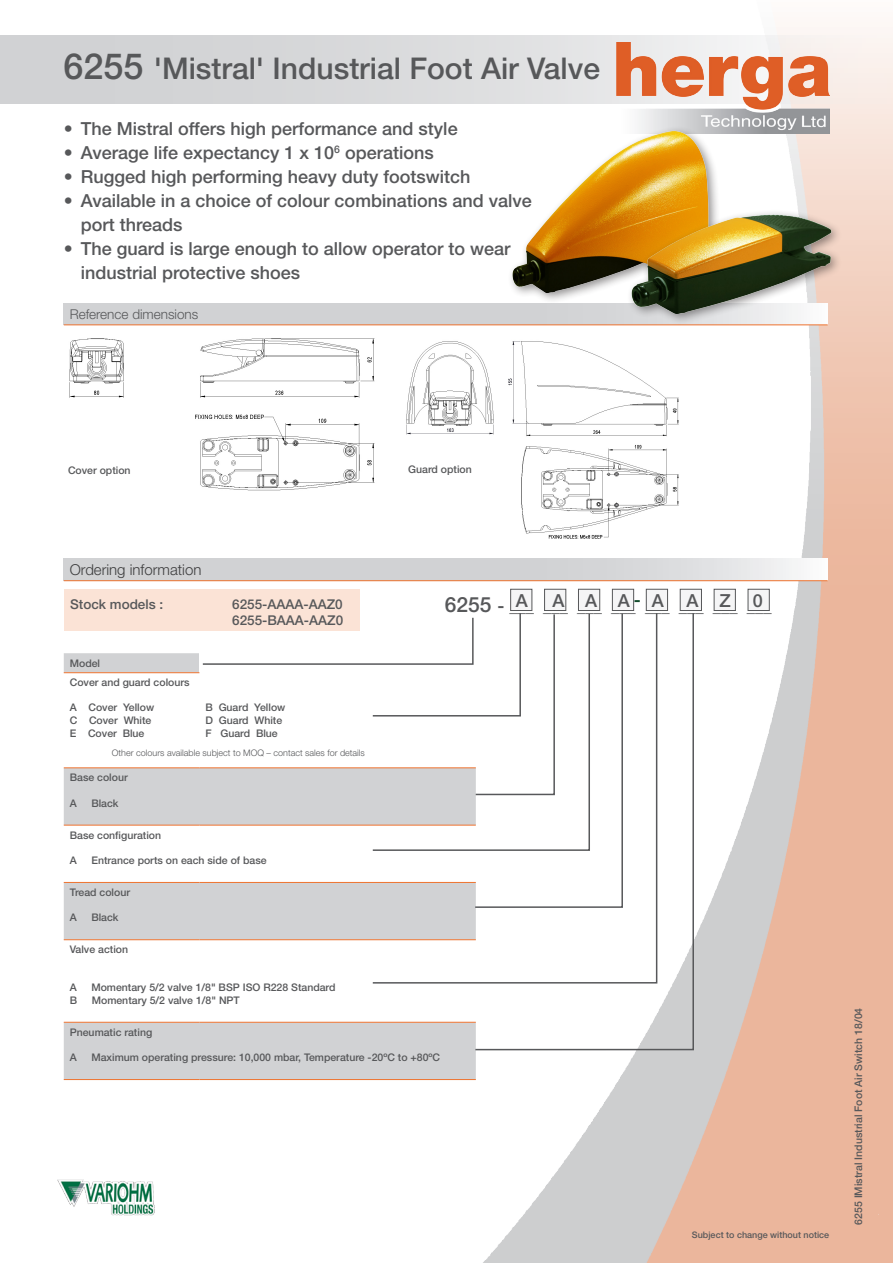
<style>
.page{position:relative;width:893px;height:1263px;background:#fff}
.page>*{position:absolute;margin:0;border:0;box-sizing:border-box;transform-origin:0 0}
.Herga_Main_Title{font:500 30px "Helvetica Neue LT Pro";color:#57585a}
.Herga_Table_Text_Lef{font:500 18px/24px "Helvetica Neue LT Pro";color:#57585a}
.Herga_Table_Text_Lef-2{font:500 16.5px "Helvetica Neue LT Pro";color:#57585a}
.Herga_Small_Table_Ti{font:300 15px "Helvetica Neue LT Pro";color:#3e3e3f}
.Herga_Table_Text_Lef-3{font:500 13.5px "Helvetica Neue LT Pro";color:#57585a}
.Herga_Descriptive_Te{font:300 13.5px "Helvetica Neue LT Pro";color:#57585a}
.Herga_Table_Text_Lef-4{font:500 10.5px "Helvetica Neue LT Pro";color:#57585a}
.Herga_Filename_Text{font:500 10.5px "Helvetica Neue LT Pro";color:#57585a}
.Herga_Table_Text{font:300 9px "Helvetica Neue LT Pro";color:#57585a}
.t1{font:500 9px "Helvetica Neue LT Pro";color:#57585a}
.s1{font-size:36px}
.s2{color:#124c2c}
.s3{font-size:21px}
.s4{font-size:18px}
</style>
<div class="page">
<img style="left:479px;top:27px;width:414px;height:1236px">
<div style="left:0;top:35px;width:893px;height:68px;background:linear-gradient(to right,#c9cccf,#f7f4f2)"></div>
<img style="left:617px;top:43px;width:212px;height:90px">
<img style="left:57px;top:1179px;width:98px;height:37px">
<div style="left:64px;top:589px;width:296px;height:41px;background:#fbe3d6"></div>
<div style="left:64px;top:303px;width:764px;height:22px;background:#d1d2d4"></div>
<hr style="left:64px;top:324px;width:764px;height:1px;background:#ed722e">
<div style="left:64px;top:653px;width:412px;height:426px;background:#d1d2d4"></div>
<svg style="left:64px;top:673px;width:410px;height:349px"></svg>
<hr style="left:64px;top:672px;width:135px;height:1px;background:#ed722e">
<hr style="left:64px;top:767px;width:135px;height:1px;background:#ed722e">
<hr style="left:199px;top:767px;width:277px;height:1px;background:#ed722e">
<hr style="left:64px;top:825px;width:135px;height:1px;background:#ed722e">
<hr style="left:199px;top:825px;width:277px;height:1px;background:#ed722e">
<hr style="left:64px;top:882px;width:135px;height:1px;background:#ed722e">
<hr style="left:199px;top:882px;width:277px;height:1px;background:#ed722e">
<hr style="left:64px;top:939px;width:135px;height:1px;background:#ed722e">
<hr style="left:199px;top:939px;width:277px;height:1px;background:#ed722e">
<hr style="left:64px;top:1022px;width:135px;height:1px;background:#ed722e">
<hr style="left:199px;top:1022px;width:277px;height:1px;background:#ed722e">
<hr style="left:64px;top:1079px;width:135px;height:1px;background:#ed722e">
<hr style="left:199px;top:1079px;width:277px;height:1px;background:#ed722e">
<svg style="left:371px;top:909px;width:103px;height:75px"></svg>
<div style="left:510px;top:589px;width:22px;height:22px;background:#f5f5f6;border:1px solid #57585a"></div>
<div style="left:544px;top:589px;width:22px;height:22px;background:#f5f5f6;border:1px solid #57585a"></div>
<div style="left:748px;top:589px;width:22px;height:22px;background:#f5f5f6;border:1px solid #57585a"></div>
<div style="left:714px;top:589px;width:22px;height:22px;background:#f5f5f6;border:1px solid #57585a"></div>
<div style="left:680px;top:589px;width:22px;height:22px;background:#f5f5f6;border:1px solid #57585a"></div>
<div style="left:646px;top:589px;width:22px;height:22px;background:#f5f5f6;border:1px solid #57585a"></div>
<div style="left:612px;top:589px;width:22px;height:22px;background:#f5f5f6;border:1px solid #57585a"></div>
<div style="left:578px;top:589px;width:22px;height:22px;background:#f5f5f6;border:1px solid #57585a"></div>
<svg style="left:201px;top:617px;width:273px;height:292px"></svg>
<svg style="left:474px;top:612px;width:221px;height:439px"></svg>
<img style="left:406px;top:333px;width:293px;height:209px">
<img style="left:69px;top:338px;width:306px;height:153px">
<img style="left:505px;top:124px;width:211px;height:177px">
<div style="left:627px;top:209px;width:216px;height:116px;background:#231f20;opacity:.5"></div>
<img style="left:621px;top:209px;width:222px;height:107px">
<svg style="left:64px;top:558px;width:764px;height:22px;background:#d6d7d9"></svg>
<hr style="left:64px;top:580px;width:764px;height:1px;background:#ed722e">
<p class="Herga_Main_Title" style="left:64px;top:51px;width:538px"><span class="s1">6255</span> 'Mistral' Industrial Foot Air Valve</p>
<p class="Herga_Table_Text_Lef" style="left:64px;top:116px;width:395px">• The Mistral offers high performance and style</p>
<p class="Herga_Table_Text_Lef" style="left:64px;top:140px;width:372px">• Average life expectancy 1 x 10<sup>6</sup> operations</p>
<p class="Herga_Table_Text_Lef" style="left:64px;top:164px;width:408px">• Rugged high performing heavy duty footswitch</p>
<p class="Herga_Table_Text_Lef" style="left:81px;top:188px;width:452px;text-indent:-17px">• Available in a choice of colour combinations and valve port threads</p>
<p class="Herga_Table_Text_Lef" style="left:81px;top:236px;width:431px;text-indent:-17px">• The guard is large enough to allow operator to wear industrial protective shoes</p>
<p class="Herga_Descriptive_Te" style="left:70px;top:306px;width:130px">Reference dimensions</p>
<p class="Herga_Table_Text_Lef-4" style="left:68px;top:463px;width:64px">Cover option</p>
<p class="Herga_Table_Text_Lef-4" style="left:408px;top:463px;width:65px">Guard option</p>
<p class="Herga_Small_Table_Ti" style="left:70px;top:560px;width:133px">Ordering information</p>
<p class="Herga_Table_Text_Lef" style="left:516px;top:588px;width:14px">A</p>
<p class="Herga_Table_Text_Lef" style="left:552px;top:588px;width:14px">A</p>
<p class="Herga_Table_Text_Lef" style="left:585px;top:588px;width:14px">A</p>
<p class="Herga_Table_Text_Lef" style="left:652px;top:588px;width:14px">A</p>
<p class="Herga_Table_Text_Lef" style="left:687px;top:588px;width:14px">A</p>
<p class="Herga_Table_Text_Lef" style="left:719px;top:588px;width:13px">Z</p>
<p class="Herga_Table_Text_Lef" style="left:753px;top:588px;width:12px">0</p>
<p class="Herga_Table_Text_Lef-3" style="left:70px;top:596px;width:95px">Stock models :</p>
<p class="Herga_Table_Text_Lef-3" style="left:232px;top:596px;width:112px">6255-AAAA-AAZ0</p>
<p class="Herga_Table_Text_Lef" style="left:618px;top:588px;width:24px">A<span class="s2">-</span></p>
<p class="Herga_Table_Text_Lef-3" style="left:232px;top:612px;width:113px">6255-BAAA-AAZ0</p>
<p class="Herga_Table_Text_Lef-2" style="left:445px;top:596px;width:328px"><span class="s3">6255</span> <span class="s4">-</span> ___ ___ ___ ___ ___ ___ ___ ___</p>
<p class="Herga_Table_Text_Lef-4" style="left:70px;top:657px;width:32px">Model</p>
<p class="Herga_Table_Text_Lef-4" style="left:70px;top:676px;width:121px">Cover and guard colours</p>
<p class="Herga_Table_Text_Lef-4" style="left:70px;top:701px;width:86px">A Cover - Yellow</p>
<p class="Herga_Table_Text_Lef-4" style="left:70px;top:714px;width:83px">C Cover - White</p>
<p class="Herga_Table_Text_Lef-4" style="left:70px;top:726px;width:76px">E Cover - Blue</p>
<p class="Herga_Table_Text_Lef-4" style="left:205px;top:701px;width:81px">B Guard - Yellow</p>
<p class="Herga_Table_Text_Lef-4" style="left:205px;top:714px;width:78px">D Guard - White</p>
<p class="Herga_Table_Text_Lef-4" style="left:205px;top:726px;width:74px">F Guard - Blue</p>
<p class="Herga_Table_Text" style="left:112px;top:748px;width:254px">Other colours available subject to MOQ – contact sales for details</p>
<p class="Herga_Table_Text_Lef-4" style="left:70px;top:771px;width:59px">Base colour</p>
<p class="Herga_Table_Text_Lef-4" style="left:70px;top:796px;width:9px">A</p>
<p class="Herga_Table_Text_Lef-4" style="left:91px;top:796px;width:29px">Black</p>
<p class="Herga_Table_Text_Lef-4" style="left:70px;top:828px;width:93px">Base configuration</p>
<p class="Herga_Table_Text_Lef-4" style="left:70px;top:854px;width:9px">A</p>
<p class="Herga_Table_Text_Lef-4" style="left:91px;top:854px;width:177px">Entrance ports on each side of base</p>
<p class="Herga_Table_Text_Lef-4" style="left:70px;top:886px;width:62px">Tread colour</p>
<p class="Herga_Table_Text_Lef-4" style="left:70px;top:911px;width:9px">A</p>
<p class="Herga_Table_Text_Lef-4" style="left:91px;top:911px;width:29px">Black</p>
<p class="Herga_Table_Text_Lef-4" style="left:70px;top:943px;width:60px">Valve action</p>
<p class="Herga_Table_Text_Lef-4" style="left:70px;top:981px;width:9px">A</p>
<p class="Herga_Table_Text_Lef-4" style="left:91px;top:981px;width:246px">Momentary 5/2 valve 1/8" BSP ISO R228 Standard</p>
<p class="Herga_Table_Text_Lef-4" style="left:70px;top:993px;width:9px">B</p>
<p class="Herga_Table_Text_Lef-4" style="left:92px;top:993px;width:150px">Momentary 5/2 valve 1/8" NPT</p>
<p class="Herga_Table_Text_Lef-4" style="left:70px;top:1026px;width:84px">Pneumatic rating</p>
<p class="Herga_Table_Text_Lef-4" style="left:70px;top:1051px;width:9px">A</p>
<p class="Herga_Table_Text_Lef-4" style="left:91px;top:1051px;width:350px">Maximum operating pressure: 10,000 mbar, Temperature -20ºC to +80ºC</p>
<p class="t1" style="left:692px;top:1230px;width:139px">Subject to change without notice</p>
<p class="Herga_Filename_Text" style="left:852px;top:1225px;width:218px;rotate:-90deg">6255 IMistral Industrial Foot Air Switch 18/04</p>
</div>
